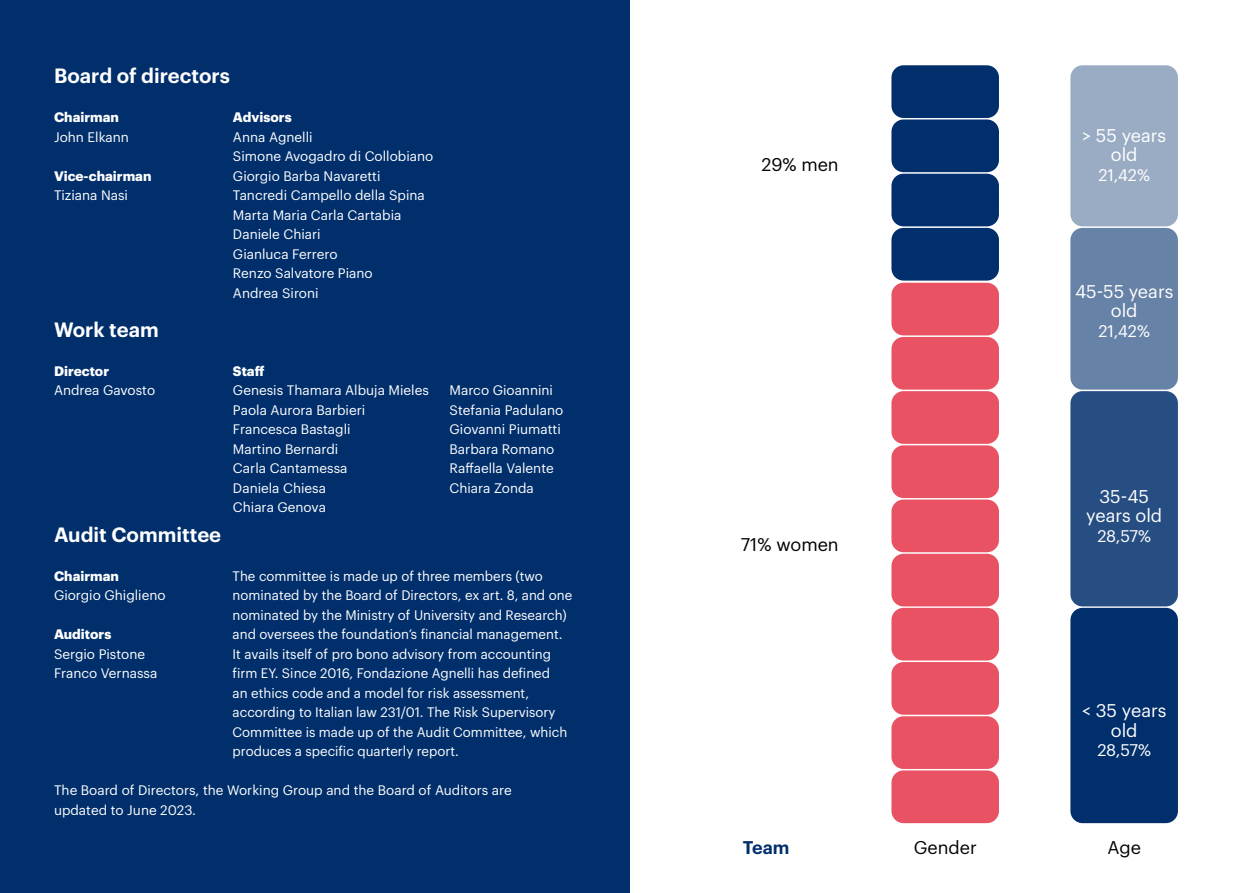
<style>
.page{position:relative;width:1259px;height:893px;background:#fff}
.page>*{position:absolute;margin:0;border:0;box-sizing:border-box;transform-origin:0 0}
.Titolo_bianco{font:600 20.25px "Graphik";color:#fff}
.t1{font:18px/19.5px "Graphik";color:#fff;text-align:center}
.t2{font:18px "Graphik";color:#000}
.t3{font:600 18px "Graphik";color:#002f6c}
.t4{font:16.5px "Graphik";letter-spacing:-.005em;color:#fff}
.Testo_bianco{font:13.5px/19.5px "Graphik";color:#fff}
.bianco_h4{font:700 13.5px "Graphik";color:#fff}
</style>
<div class="page">
<div style="left:0;top:0;width:629px;height:893px;background:#002f6c"></div>
<div style="left:891px;top:770px;width:108px;height:53px;background:#e95263;border-radius:12px"></div>
<div style="left:891px;top:554px;width:108px;height:52px;background:#e95263;border-radius:12px"></div>
<div style="left:1070px;top:391px;width:108px;height:215px;background:#274e82;border-radius:12px"></div>
<div style="left:891px;top:662px;width:108px;height:53px;background:#e95263;border-radius:12px"></div>
<div style="left:891px;top:445px;width:108px;height:53px;background:#e95263;border-radius:12px"></div>
<div style="left:891px;top:228px;width:108px;height:53px;background:#002f6c;border-radius:12px"></div>
<div style="left:891px;top:337px;width:108px;height:53px;background:#e95263;border-radius:12px"></div>
<div style="left:1070px;top:228px;width:108px;height:162px;background:#6682a6;border-radius:12px"></div>
<div style="left:891px;top:119px;width:108px;height:53px;background:#002f6c;border-radius:12px"></div>
<div style="left:891px;top:716px;width:108px;height:53px;background:#e95263;border-radius:12px"></div>
<div style="left:891px;top:500px;width:108px;height:52px;background:#e95263;border-radius:12px"></div>
<div style="left:891px;top:608px;width:108px;height:52px;background:#e95263;border-radius:12px"></div>
<div style="left:1070px;top:608px;width:108px;height:215px;background:#002f6c;border-radius:12px"></div>
<div style="left:891px;top:391px;width:108px;height:53px;background:#e95263;border-radius:12px"></div>
<div style="left:891px;top:174px;width:108px;height:52px;background:#002f6c;border-radius:12px"></div>
<div style="left:1070px;top:65px;width:108px;height:161px;background:#9aacc4;border-radius:12px"></div>
<div style="left:891px;top:283px;width:108px;height:52px;background:#e95263;border-radius:12px"></div>
<div style="left:891px;top:65px;width:108px;height:53px;background:#002f6c;border-radius:12px"></div>
<h3 class="Titolo_bianco" style="left:54px;top:60px;width:178px">Board of directors</h3>
<h4 class="bianco_h4" style="left:54px;top:107px;width:67px">Chairman</h4>
<p class="Testo_bianco" style="left:54px;top:126px;width:76px">John Elkann</p>
<h4 class="bianco_h4" style="left:54px;top:165px;width:99px">Vice-chairman</h4>
<p class="Testo_bianco" style="left:54px;top:185px;width:76px">Tiziana Nasi</p>
<h3 class="Titolo_bianco" style="left:54px;top:314px;width:106px">Work team</h3>
<h4 class="bianco_h4" style="left:54px;top:360px;width:57px">Director</h4>
<p class="Testo_bianco" style="left:54px;top:380px;width:103px">Andrea Gavosto</p>
<h3 class="Titolo_bianco" style="left:54px;top:519px;width:169px">Audit Committee</h3>
<h4 class="bianco_h4" style="left:54px;top:565px;width:67px">Chairman</h4>
<p class="Testo_bianco" style="left:54px;top:584px;width:113px">Giorgio Ghiglieno</p>
<h4 class="bianco_h4" style="left:54px;top:624px;width:59px">Auditors</h4>
<p class="Testo_bianco" style="left:54px;top:643px;width:93px">Sergio Pistone</p>
<p class="Testo_bianco" style="left:54px;top:662px;width:105px">Franco Vernassa</p>
<h4 class="bianco_h4" style="left:233px;top:107px;width:60px">Advisors</h4>
<p class="Testo_bianco" style="left:233px;top:126px;width:81px">Anna Agnelli</p>
<p class="Testo_bianco" style="left:233px;top:146px;width:202px">Simone Avogadro di Collobiano</p>
<p class="Testo_bianco" style="left:233px;top:165px;width:149px">Giorgio Barba Navaretti</p>
<p class="Testo_bianco" style="left:233px;top:185px;width:193px">Tancredi Campello della Spina</p>
<p class="Testo_bianco" style="left:233px;top:204px;width:170px">Marta Maria Carla Cartabia</p>
<p class="Testo_bianco" style="left:233px;top:224px;width:89px">Daniele Chiari</p>
<p class="Testo_bianco" style="left:233px;top:243px;width:106px">Gianluca Ferrero</p>
<p class="Testo_bianco" style="left:233px;top:263px;width:141px">Renzo Salvatore Piano</p>
<p class="Testo_bianco" style="left:233px;top:282px;width:87px">Andrea Sironi</p>
<h4 class="bianco_h4" style="left:233px;top:360px;width:33px">Staff</h4>
<p class="Testo_bianco" style="left:233px;top:380px;width:197px">Genesis Thamara Albuja Mieles</p>
<p class="Testo_bianco" style="left:233px;top:399px;width:134px">Paola Aurora Barbieri</p>
<p class="Testo_bianco" style="left:233px;top:419px;width:119px">Francesca Bastagli</p>
<p class="Testo_bianco" style="left:233px;top:438px;width:107px">Martino Bernardi</p>
<p class="Testo_bianco" style="left:233px;top:458px;width:116px">Carla Cantamessa</p>
<p class="Testo_bianco" style="left:233px;top:477px;width:95px">Daniela Chiesa</p>
<p class="Testo_bianco" style="left:233px;top:497px;width:95px">Chiara Genova</p>
<p class="Testo_bianco" style="left:449px;top:380px;width:115px">Marco Gioannini<br>Stefania Padulano</p>
<p class="Testo_bianco" style="left:449px;top:419px;width:113px">Giovanni Piumatti</p>
<p class="Testo_bianco" style="left:449px;top:438px;width:106px">Barbara Romano</p>
<p class="Testo_bianco" style="left:449px;top:458px;width:106px">Raffaella Valente</p>
<p class="Testo_bianco" style="left:449px;top:477px;width:86px">Chiara Zonda</p>
<p class="Testo_bianco" style="left:233px;top:565px;width:341px">The committee is made up of three members (two nominated by the Board of Directors, ex art. 8, and one nominated by the Ministry of University and Research) and oversees the foundation’s financial management.<br>It avails itself of pro bono advisory from accounting firm EY. Since 2016, Fondazione Agnelli has defined<br>an ethics code and a model for risk assessment, according to Italian law 231/01. The Risk Supervisory Committee is made up of the Audit Committee, which produces a specific quarterly report.</p>
<p class="Testo_bianco" style="left:54px;top:779px;width:459px">The Board of Directors, the Working Group and the Board of Auditors are updated to June 2023.</p>
<h2 class="t2" style="left:761px;top:151px;width:79px">29% men</h2>
<h2 class="t2" style="left:741px;top:531px;width:99px">71% women</h2>
<h2 class="t1" style="left:1082px;top:124px;width:86px">&gt; 55 years old</h2>
<p class="t4" style="left:1098px;top:162px;width:53px">21,42%</p>
<h2 class="t1" style="left:1075px;top:280px;width:100px">45-55 years old</h2>
<p class="t4" style="left:1098px;top:318px;width:53px">21,42%</p>
<h2 class="t1" style="left:1086px;top:485px;width:78px">35-45 years old</h2>
<p class="t4" style="left:1097px;top:523px;width:55px">28,57%</p>
<h2 class="t1" style="left:1082px;top:699px;width:86px">&lt; 35 years old</h2>
<p class="t4" style="left:1097px;top:738px;width:55px">28,57%</p>
<h2 class="t3" style="left:742px;top:833px;width:48px">Team</h2>
<h2 class="t2" style="left:913px;top:833px;width:65px">Gender</h2>
<h2 class="t2" style="left:1107px;top:833px;width:35px">Age</h2>
</div>
